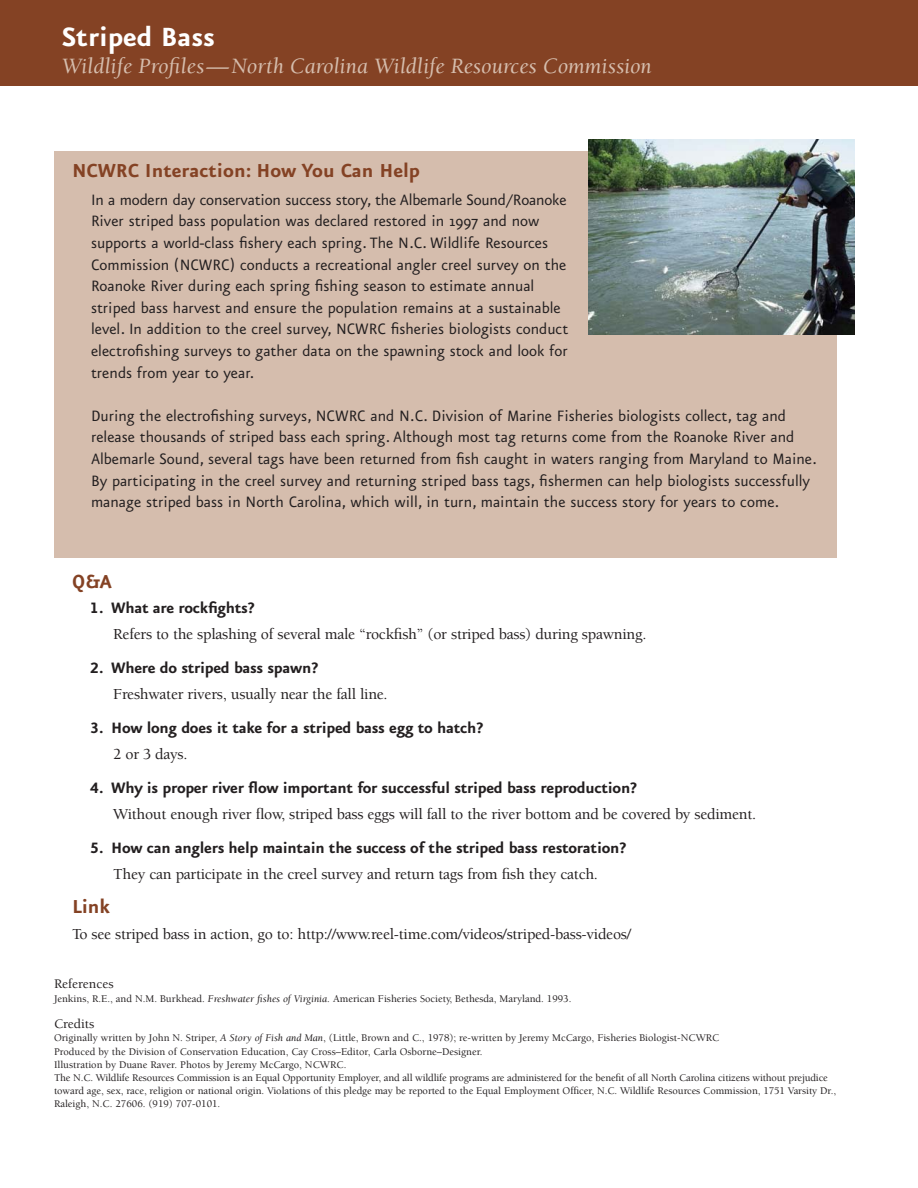
<style>
.page{position:relative;width:918px;height:1188px;background:#fff}
.page>*{position:absolute;margin:0;border:0;box-sizing:border-box;transform-origin:0 0}
.t1{font:700 31.5px "Eureka Sans";color:#fff}
.t2{font:italic 22.5px "Berkeley";color:#d5bdad}
.t3{font:700 22.5px "Eureka Sans";color:#844224}
.t4{font:18px/21.6px "Eureka Sans";color:#231f20}
.t5{font:700 18px "Eureka Sans";letter-spacing:-.015em;color:#231f20}
.t6{font:500 15.75px "Berkeley";letter-spacing:-.015em;color:#231f20}
.t7{font:500 13.5px "Berkeley";color:#231f20}
.t8{font:500 10.5px/13.2px "Berkeley";color:#231f20}
.s1{font-family:"Eureka Sans Bold Caps";font-weight:400}
.s2{font-weight:400;font-style:italic}
</style>
<div class="page">
<div style="left:0;top:0;width:918px;height:86px;background:#844224"></div>
<div style="left:54px;top:151px;width:783px;height:407px;background:#d5bdad"></div>
<img style="left:588px;top:140px;width:267px;height:194px">
<h1 class="t1" style="left:62px;top:26px;width:155px">Striped Bass</h1>
<p class="t2" style="left:62px;top:57px;width:592px">Wildlife Profiles—North Carolina Wildlife Resources Commission</p>
<p class="t3" style="left:72px;top:162px;width:350px">NCWRC Interaction: How You Can Help</p>
<p class="t4" style="left:91px;top:191px;width:479px">In a modern day conservation success story, the Albemarle Sound/Roanoke River striped bass population was declared restored in 1997 and now supports a world-class fishery each spring. The N.C. Wildlife Resources Commission (NCWRC) conducts a recreational angler creel survey on the Roanoke River during each spring fishing season to estimate annual striped bass harvest and ensure the population remains at a sustainable level. In addition to the creel survey, NCWRC fisheries biologists conduct electrofishing surveys to gather data on the spawning stock and look for trends from year to year.</p>
<p class="t4" style="left:91px;top:407px;width:728px">During the electrofishing surveys, NCWRC and N.C. Division of Marine Fisheries biologists collect, tag and release thousands of striped bass each spring. Although most tag returns come from the Roanoke River and Albemarle Sound, several tags have been returned from fish caught in waters ranging from Maryland to Maine.<br>By participating in the creel survey and returning striped bass tags, fishermen can help biologists successfully manage striped bass in North Carolina, which will, in turn, maintain the success story for years to come.</p>
<p class="t3" style="left:72px;top:574px;width:41px">Q&amp;A</p>
<p class="t5" style="left:90px;top:602px;width:167px"><span class="s1">1</span>. What are rockfights?</p>
<p class="t6" style="left:113px;top:628px;width:535px">Refers to the splashing of several male “rockfish” (or striped bass) during spawning.</p>
<p class="t5" style="left:90px;top:662px;width:230px"><span class="s1">2</span>. Where do striped bass spawn?</p>
<p class="t6" style="left:113px;top:688px;width:276px">Freshwater rivers, usually near the fall line.</p>
<p class="t5" style="left:90px;top:722px;width:395px"><span class="s1">3</span>. How long does it take for a striped bass egg to hatch?</p>
<p class="t6" style="left:113px;top:748px;width:76px">2 or 3 days.</p>
<p class="t5" style="left:90px;top:782px;width:549px"><span class="s1">4</span>. Why is proper river flow important for successful striped bass reproduction?</p>
<p class="t6" style="left:113px;top:808px;width:644px">Without enough river flow, striped bass eggs will fall to the river bottom and be covered by sediment.</p>
<p class="t5" style="left:90px;top:842px;width:538px"><span class="s1">5</span>. How can anglers help maintain the success of the striped bass restoration?</p>
<p class="t6" style="left:113px;top:868px;width:486px">They can participate in the creel survey and return tags from fish they catch.</p>
<p class="t3" style="left:72px;top:899px;width:40px">Link</p>
<p class="t6" style="left:72px;top:928px;width:561px">To see striped bass in action, go to: http://www.reel-time.com/videos/striped-bass-videos/</p>
<p class="t7" style="left:54px;top:979px;width:61px">References</p>
<p class="t8" style="left:54px;top:993px;width:519px">Jenkins, R.E., and N.M. Burkhead. <span class="s2">Freshwater fishes of Virginia</span>. American Fisheries Society, Bethesda, Maryland. 1993.</p>
<p class="t7" style="left:54px;top:1018px;width:42px">Credits</p>
<p class="t8" style="left:54px;top:1032px;width:784px">Originally written by John N. Striper, <span class="s2">A Story of Fish and Man</span>, (Little, Brown and C., 1978); re-written by Jeremy McCargo, Fisheries Biologist-NCWRC<br>Produced by the Division of Conservation Education, Cay Cross–Editor, Carla Osborne–Designer.<br>Illustration by Duane Raver. Photos by Jeremy McCargo, NCWRC.<br>The N.C. Wildlife Resources Commission is an Equal Opportunity Employer, and all wildlife programs are administered for the benefit of all North Carolina citizens without prejudice toward age, sex, race, religion or national origin. Violations of this pledge may be reported to the Equal Employment Officer, N.C. Wildlife Resources Commission, 1751 Varsity Dr., Raleigh, N.C. 27606. (919) 707-0101.</p>
</div>
